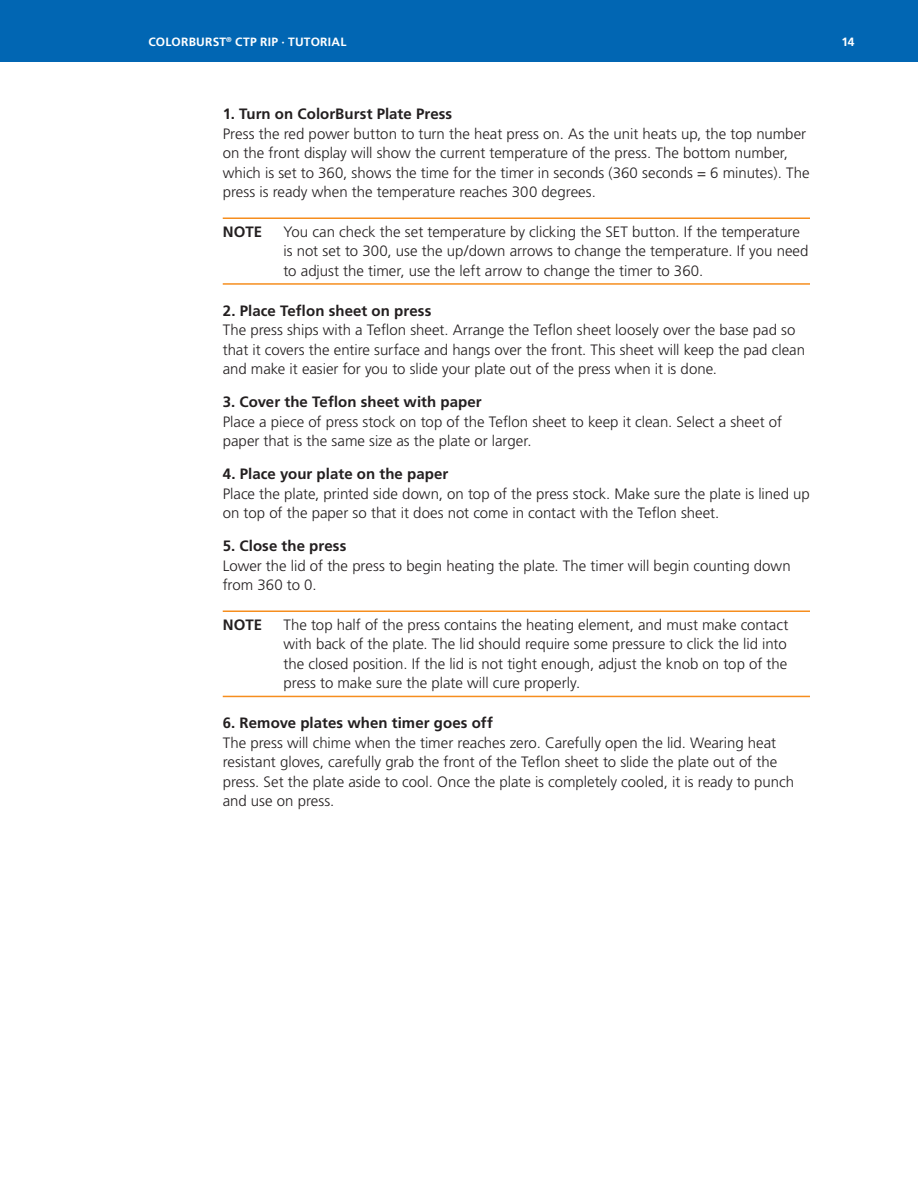
<style>
.page{position:relative;width:918px;height:1188px;background:#fff}
.page>*{position:absolute;margin:0;border:0;box-sizing:border-box;transform-origin:0 0}
.t1{font:300 15px/19.5px "Frutiger";color:#231f20}
.t2{font:700 15px "Frutiger";letter-spacing:.005em;color:#231f20}
.t3{font:700 12px "Frutiger";letter-spacing:.02em;color:#fff}
</style>
<div class="page">
<div style="left:0;top:0;width:918px;height:61px;background:#0166b3"></div>
<hr style="left:223px;top:217px;width:587px;height:2px;background:#f68e1e">
<hr style="left:223px;top:283px;width:587px;height:2px;background:#f68e1e">
<hr style="left:223px;top:610px;width:587px;height:2px;background:#f68e1e">
<hr style="left:223px;top:696px;width:587px;height:1px;background:#f68e1e">
<p class="t3" style="left:148px;top:35px;width:154px">COLORBURST<sup>®</sup> CTP RIP · Tutorial</p>
<p class="t3" style="left:842px;top:35px;width:15px">14</p>
<p class="t2" style="left:223px;top:105px;width:231px">1. Turn on ColorBurst Plate Press</p>
<p class="t1" style="left:223px;top:124px;width:588px">Press the red power button to turn the heat press on. As the unit heats up, the top number on the front display will show the current temperature of the press. The bottom number, which is set to 360, shows the time for the timer in seconds (360 seconds = 6 minutes). The press is ready when the temperature reaches 300 degrees.</p>
<p class="t2" style="left:223px;top:223px;width:41px">NOTE</p>
<p class="t1" style="left:284px;top:222px;width:527px">You can check the set temperature by clicking the SET button. If the temperature is not set to 300, use the up/down arrows to change the temperature. If you need to adjust the timer, use the left arrow to change the timer to 360.</p>
<p class="t2" style="left:223px;top:302px;width:210px">2. Place Teflon sheet on press</p>
<p class="t1" style="left:223px;top:321px;width:584px">The press ships with a Teflon sheet. Arrange the Teflon sheet loosely over the base pad so that it covers the entire surface and hangs over the front. This sheet will keep the pad clean and make it easier for you to slide your plate out of the press when it is done.</p>
<p class="t2" style="left:223px;top:393px;width:261px">3. Cover the Teflon sheet with paper</p>
<p class="t1" style="left:223px;top:412px;width:561px">Place a piece of press stock on top of the Teflon sheet to keep it clean. Select a sheet of paper that is the same size as the plate or larger.</p>
<p class="t2" style="left:223px;top:465px;width:227px">4. Place your plate on the paper</p>
<p class="t1" style="left:223px;top:484px;width:589px">Place the plate, printed side down, on top of the press stock. Make sure the plate is lined up on top of the paper so that it does not come in contact with the Teflon sheet.</p>
<p class="t2" style="left:223px;top:537px;width:125px">5. Close the press</p>
<p class="t1" style="left:223px;top:556px;width:569px">Lower the lid of the press to begin heating the plate. The timer will begin counting down from 360 to 0.</p>
<p class="t2" style="left:223px;top:616px;width:41px">NOTE</p>
<p class="t1" style="left:284px;top:615px;width:506px;text-align:justify">The top half of the press contains the heating element, and must make contact with back of the plate. The lid should require some pressure to click the lid into the closed position. If the lid is not tight enough, adjust the knob on top of the press to make sure the plate will cure properly.</p>
<p class="t2" style="left:223px;top:714px;width:272px">6. Remove plates when timer goes off</p>
<p class="t1" style="left:223px;top:733px;width:573px">The press will chime when the timer reaches zero. Carefully open the lid. Wearing heat resistant gloves, carefully grab the front of the Teflon sheet to slide the plate out of the press. Set the plate aside to cool. Once the plate is completely cooled, it is ready to punch and use on press.</p>
</div>
